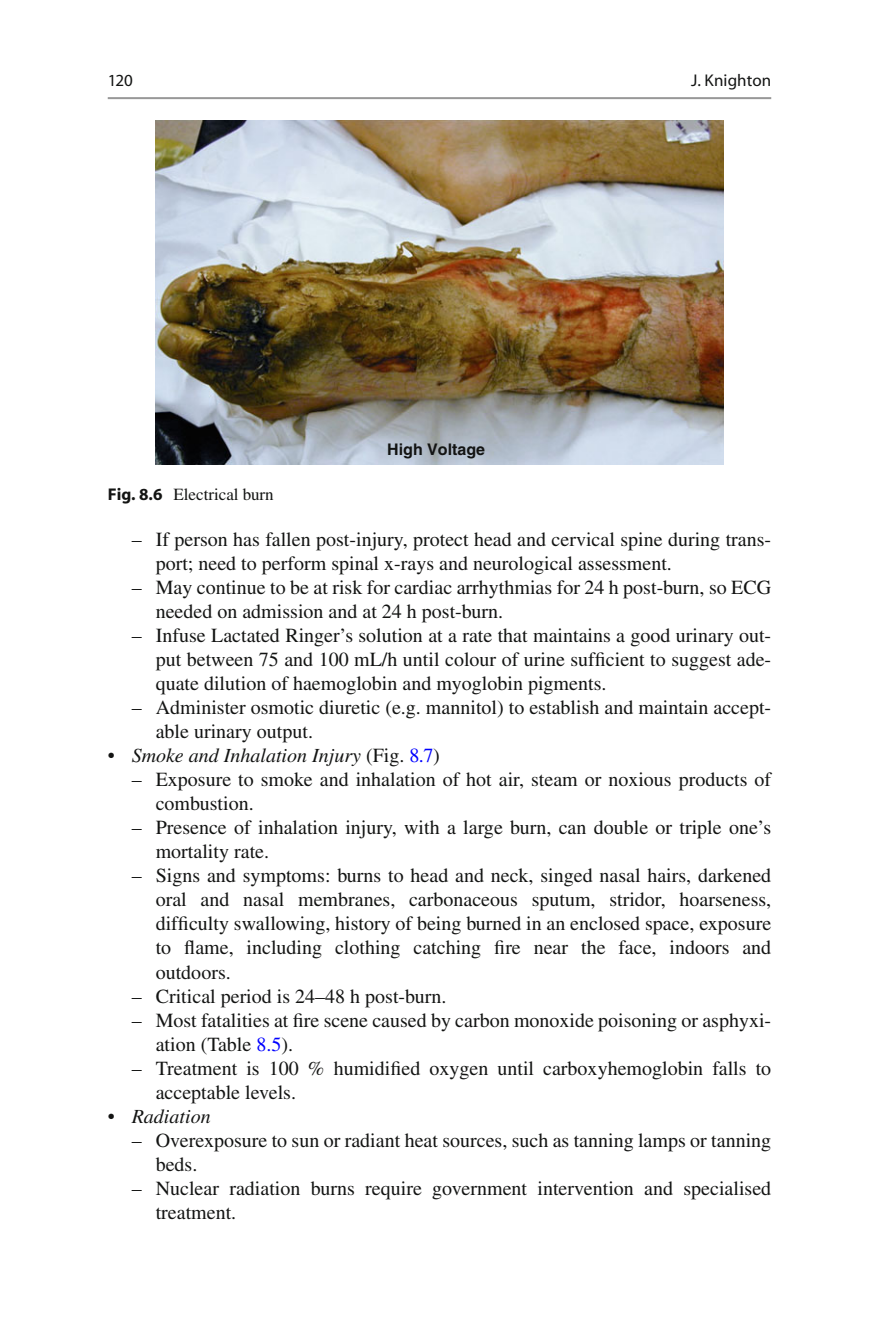
<style>
.page{position:relative;width:879px;height:1333px;background:#fff}
.page>*{position:absolute;margin:0;border:0;box-sizing:border-box;transform-origin:0 0}
.t1{font:20px/24px "Times";color:#131413}
.t2{font:italic 20px "Times";color:#131413}
.t3{font:17px "Times";color:#131413}
.t4{font:17px "Myriad";letter-spacing:.005em;color:#131413}
.t5{font:700 16px "Helvetica";color:#131413}
.s1{font-family:"Myriad";font-weight:700}
.s2{font-style:normal}
.s3{font-style:normal;color:#00f}
.s4{color:#00f}
</style>
<div class="page">
<hr style="left:108px;top:97px;width:663px;height:2px;background:#989898">
<img style="left:156px;top:121px;width:567px;height:343px">
<p class="t4" style="left:108px;top:74px;width:26px">120</p>
<p class="t4" style="left:691px;top:74px;width:82px">J. Knighton</p>
<p class="t5" style="left:387px;top:443px;width:99px">High Voltage</p>
<p class="t3" style="left:108px;top:488px;width:167px"><span class="s1">Fig. 8.6</span> Electrical burn</p>
<p class="t1" style="left:156px;top:529px;width:617px;text-indent:-24px">– If person has fallen post-injury, protect head and cervical spine during trans&shy;port; need to perform spinal x-rays and neurological assessment.</p>
<p class="t1" style="left:156px;top:577px;width:617px;text-indent:-24px">– May continue to be at risk for cardiac arrhythmias for 24 h post-burn, so ECG needed on admission and at 24 h post-burn.</p>
<p class="t1" style="left:156px;top:625px;width:617px;text-align:justify;text-indent:-24px">– Infuse Lactated Ringer’s solution at a rate that maintains a good urinary out&shy;put between 75 and 100 mL/h until colour of urine suf fi cient to suggest ade&shy;quate dilution of haemoglobin and myoglobin pigments.</p>
<p class="t1" style="left:156px;top:697px;width:617px;text-indent:-24px">– Administer osmotic diuretic (e.g. mannitol) to establish and maintain accept&shy;able urinary output.</p>
<p class="t2" style="left:108px;top:748px;width:334px"><span class="s2">•</span> Smoke and Inhalation Injury <span class="s2">(Fig.</span> <span class="s3">8.7</span> <span class="s2">)</span></p>
<p class="t1" style="left:156px;top:769px;width:617px;text-indent:-24px">– Exposure to smoke and inhalation of hot air, steam or noxious products of combustion.</p>
<p class="t1" style="left:156px;top:817px;width:617px;text-indent:-24px">– Presence of inhalation injury, with a large burn, can double or triple one’s mortality rate.</p>
<p class="t1" style="left:156px;top:865px;width:617px;text-align:justify;text-indent:-24px">– Signs and symptoms: burns to head and neck, singed nasal hairs, darkened oral and nasal membranes, carbonaceous sputum, stridor, hoarseness, dif fi culty swallowing, history of being burned in an enclosed space, exposure to fl ame, including clothing catching fi re near the face, indoors and outdoors.</p>
<p class="t1" style="left:132px;top:985px;width:316px">– Critical period is 24–48 h post-burn.</p>
<p class="t1" style="left:156px;top:1009px;width:617px;text-indent:-24px">– Most fatalities at fi re scene caused by carbon monoxide poisoning or asphyxi&shy;ation (Table <span class="s4">8.5</span> ).</p>
<p class="t1" style="left:156px;top:1057px;width:617px;text-indent:-24px">– Treatment is 100 % humidi fi ed oxygen until carboxyhemoglobin falls to acceptable levels.</p>
<p class="t2" style="left:108px;top:1108px;width:104px"><span class="s2">•</span> Radiation</p>
<p class="t1" style="left:156px;top:1129px;width:617px;text-indent:-24px">– Overexposure to sun or radiant heat sources, such as tanning lamps or tanning beds.</p>
<p class="t1" style="left:156px;top:1177px;width:617px;text-indent:-24px">– Nuclear radiation burns require government intervention and specialised treatment.</p>
</div>
